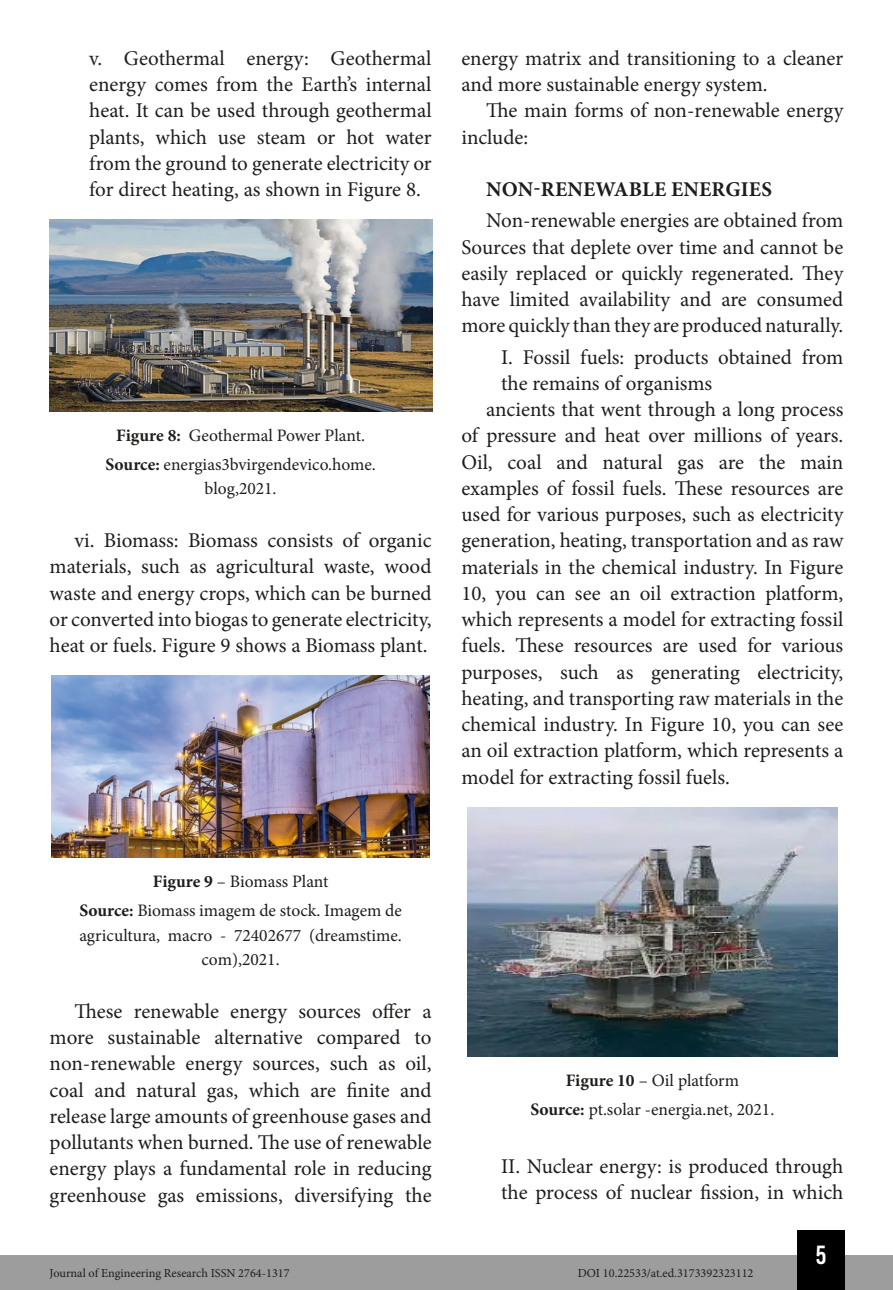
<style>
.page{position:relative;width:893px;height:1290px;background:#fff}
.page>*{position:absolute;margin:0;border:0;box-sizing:border-box;transform-origin:0 0}
.t1{font:26.25px "Bebas Kai";color:#fff}
.t2{font:21px/26.2px "Minion Pro";color:#1d1d1b;text-align:justify}
.t3{font:700 21px "Minion Pro";letter-spacing:.01em;color:#1d1d1b}
.t4{font:17.5px/29.4px "Minion Pro";color:#1d1d1b;text-align:center}
.t5{font:12.25px "Minion Pro";color:#1d1d1b}
.s1{font-weight:700}
</style>
<div class="page">
<div style="left:0;top:1255px;width:893px;height:35px;background:#9d9d9d"></div>
<div style="left:797px;top:1230px;width:48px;height:60px;background:#000"></div>
<img style="left:49px;top:219px;width:383px;height:192px">
<img style="left:52px;top:675px;width:378px;height:182px">
<img style="left:467px;top:807px;width:370px;height:249px">
<p class="t2" style="left:89px;top:45px;width:344px">v. Geothermal energy: Geothermal energy comes from the Earth’s internal heat. It can be used through geothermal plants, which use steam or hot water from the ground to generate electricity or for direct heating, as shown in Figure 8.</p>
<p class="t4" style="left:106px;top:420px;width:272px"><span class="s1">Figure 8:</span> Geothermal Power Plant.<br><span class="s1">Source:</span> energias3bvirgendevico.home.</p>
<p class="t4" style="left:205px;top:474px;width:73px">blog,2021.</p>
<p class="t2" style="left:50px;top:527px;width:384px;text-indent:25px">vi. Biomass: Biomass consists of organic materials, such as agricultural waste, wood waste and energy crops, which can be burned or converted into biogas to generate electricity, heat or fuels. Figure 9 shows a Biomass plant.</p>
<p class="t2" style="left:461px;top:45px;width:383px">energy matrix and transitioning to a cleaner and more sustainable energy system.</p>
<p class="t2" style="left:461px;top:98px;width:383px;text-indent:25px">The main forms of non-renewable energy include:</p>
<p class="t3" style="left:486px;top:175px;width:287px">NON-RENEWABLE ENERGIES</p>
<p class="t2" style="left:461px;top:208px;width:383px;text-indent:25px">Non-renewable energies are obtained from Sources that deplete over time and cannot be easily replaced or quickly regenerated. They have limited availability and are consumed more quickly than they are produced naturally.</p>
<p class="t2" style="left:501px;top:344px;width:344px">I. Fossil fuels: products obtained from</p>
<p class="t2" style="left:501px;top:370px;width:213px">the remains of organisms</p>
<p class="t2" style="left:486px;top:396px;width:359px">ancients that went through a long process</p>
<p class="t2" style="left:461px;top:423px;width:383px">of pressure and heat over millions of years.</p>
<p class="t2" style="left:461px;top:449px;width:383px">Oil, coal and natural gas are the main</p>
<p class="t2" style="left:461px;top:475px;width:383px">examples of fossil fuels. These resources are</p>
<p class="t2" style="left:461px;top:501px;width:383px">used for various purposes, such as electricity</p>
<p class="t2" style="left:461px;top:528px;width:384px">generation, heating, transportation and as raw</p>
<p class="t2" style="left:461px;top:554px;width:383px">materials in the chemical industry. In Figure</p>
<p class="t2" style="left:461px;top:580px;width:383px">10, you can see an oil extraction platform,</p>
<p class="t2" style="left:461px;top:606px;width:383px">which represents a model for extracting fossil</p>
<p class="t2" style="left:461px;top:633px;width:383px">fuels. These resources are used for various</p>
<p class="t2" style="left:461px;top:659px;width:383px">purposes, such as generating electricity,</p>
<p class="t2" style="left:461px;top:685px;width:383px">heating, and transporting raw materials in the</p>
<p class="t2" style="left:461px;top:711px;width:383px">chemical industry. In Figure 10, you can see</p>
<p class="t2" style="left:461px;top:738px;width:384px">an oil extraction platform, which represents a</p>
<p class="t2" style="left:461px;top:764px;width:270px">model for extracting fossil fuels.</p>
<p class="t4" style="left:79px;top:866px;width:324px"><span class="s1">Figure 9</span> – Biomass Plant<br><span class="s1">Source:</span> Biomass imagem de stock. Imagem de</p>
<p class="t4" style="left:79px;top:923px;width:324px;line-height:24.5px">agricultura, macro - 72402677 (dreamstime. com),2021.</p>
<p class="t2" style="left:50px;top:998px;width:384px;text-indent:25px">These renewable energy sources offer a more sustainable alternative compared to non-renewable energy sources, such as oil, coal and natural gas, which are finite and release large amounts of greenhouse gases and pollutants when burned. The use of renewable energy plays a fundamental role in reducing greenhouse gas emissions, diversifying the</p>
<p class="t4" style="left:530px;top:1065px;width:245px"><span class="s1">Figure 10</span> – Oil platform<br><span class="s1">Source:</span> pt.solar -energia.net, 2021.</p>
<p class="t2" style="left:501px;top:1153px;width:344px">II. Nuclear energy: is produced through the process of nuclear fission, in which</p>
<p class="t1" style="left:816px;top:1241px;width:12px">5</p>
<p class="t5" style="left:50px;top:1265px;width:242px">Journal of Engineering Research ISSN 2764-1317</p>
<p class="t5" style="left:578px;top:1265px;width:177px">DOI 10.22533/at.ed.3173392323112</p>
</div>
